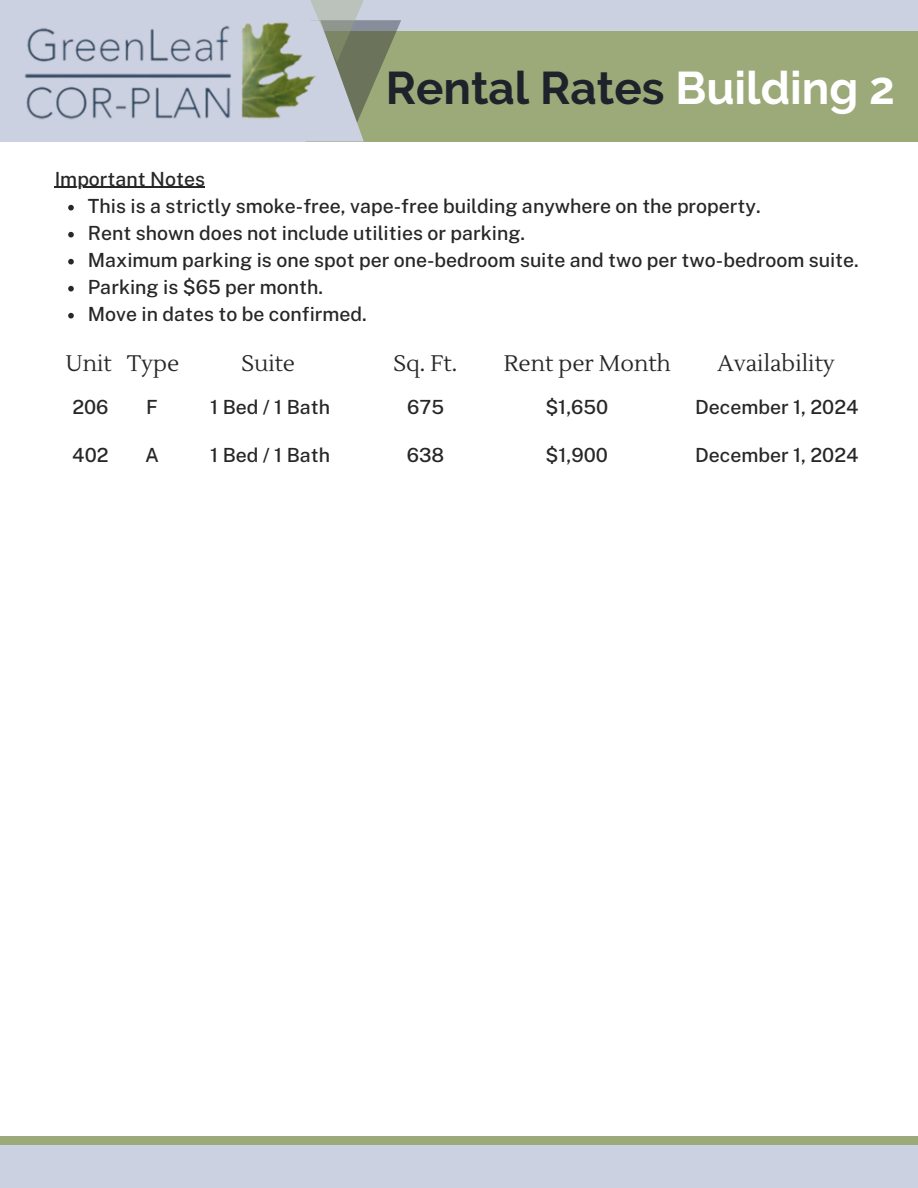
<style>
.page{position:relative;width:918px;height:1188px;background:#fff}
.page>*{position:absolute;margin:0;border:0;box-sizing:border-box;transform-origin:0 0}
.t1{font:700 45.6px "Raleway";color:#1e232b}
.t2{font:22.5px "Lustria";color:#272727}
.t3{font:500 19.5px "Public Sans";color:#272727}
.s1{color:#fff}
</style>
<div class="page">
<div style="left:0;top:1136px;width:918px;height:24px;background:#9ca978"></div>
<div style="left:0;top:1146px;width:918px;height:42px;background:#cbd1e1"></div>
<div style="left:0;top:0;width:918px;height:142px;background:#cbd1e1"></div>
<div style="left:298px;top:31px;width:620px;height:110px;background:#9ca978"></div>
<svg style="left:298px;top:0;width:103px;height:141px"></svg>
<img style="left:24px;top:10px;width:297px;height:126px">
<hr style="left:55px;top:187px;width:150px;height:1px;background:#272727">
<svg style="left:68px;top:205px;width:6px;height:5px"></svg>
<svg style="left:68px;top:232px;width:6px;height:5px"></svg>
<svg style="left:68px;top:259px;width:6px;height:5px"></svg>
<svg style="left:68px;top:286px;width:6px;height:5px"></svg>
<svg style="left:68px;top:313px;width:6px;height:5px"></svg>
<h4 class="t1" style="left:386px;top:61px;width:511px">Rental Rates <span class="s1">Building 2</span></h4>
<p class="t3" style="left:55px;top:167px;width:152px">Important Notes</p>
<p class="t3" style="left:88px;top:194px;width:674px">This is a strictly smoke-free, vape-free building anywhere on the property.</p>
<p class="t3" style="left:88px;top:221px;width:439px">Rent shown does not include utilities or parking.</p>
<p class="t3" style="left:88px;top:248px;width:773px">Maximum parking is one spot per one-bedroom suite and two per two-bedroom suite.</p>
<h2 class="t3" style="left:88px;top:275px;width:237px">Parking is $65 per month.</h2>
<h4 class="t3" style="left:88px;top:302px;width:281px">Move in dates to be confirmed.</h4>
<h3 class="t2" style="left:65px;top:349px;width:116px">Unit Type</h3>
<h3 class="t2" style="left:241px;top:349px;width:55px">Suite</h3>
<h3 class="t2" style="left:393px;top:349px;width:65px">Sq. Ft.</h3>
<h3 class="t2" style="left:504px;top:349px;width:169px">Rent per Month</h3>
<h3 class="t2" style="left:718px;top:349px;width:119px">Availability</h3>
<h4 class="t3" style="left:545px;top:395px;width:64px">$1,650</h4>
<h4 class="t3" style="left:546px;top:443px;width:64px">$1,900</h4>
<h1 class="t3" style="left:210px;top:395px;width:121px">1 Bed / 1 Bath</h1>
<h1 class="t3" style="left:210px;top:443px;width:121px">1 Bed / 1 Bath</h1>
<h4 class="t3" style="left:695px;top:395px;width:165px">December 1, 2024</h4>
<h4 class="t3" style="left:695px;top:443px;width:165px">December 1, 2024</h4>
<p class="t3" style="left:72px;top:395px;width:38px">206</p>
<p class="t3" style="left:72px;top:443px;width:38px">402</p>
<p class="t3" style="left:407px;top:395px;width:38px">675</p>
<p class="t3" style="left:407px;top:443px;width:39px">638</p>
<p class="t3" style="left:146px;top:395px;width:13px">F</p>
<p class="t3" style="left:145px;top:443px;width:15px">A</p>
</div>
